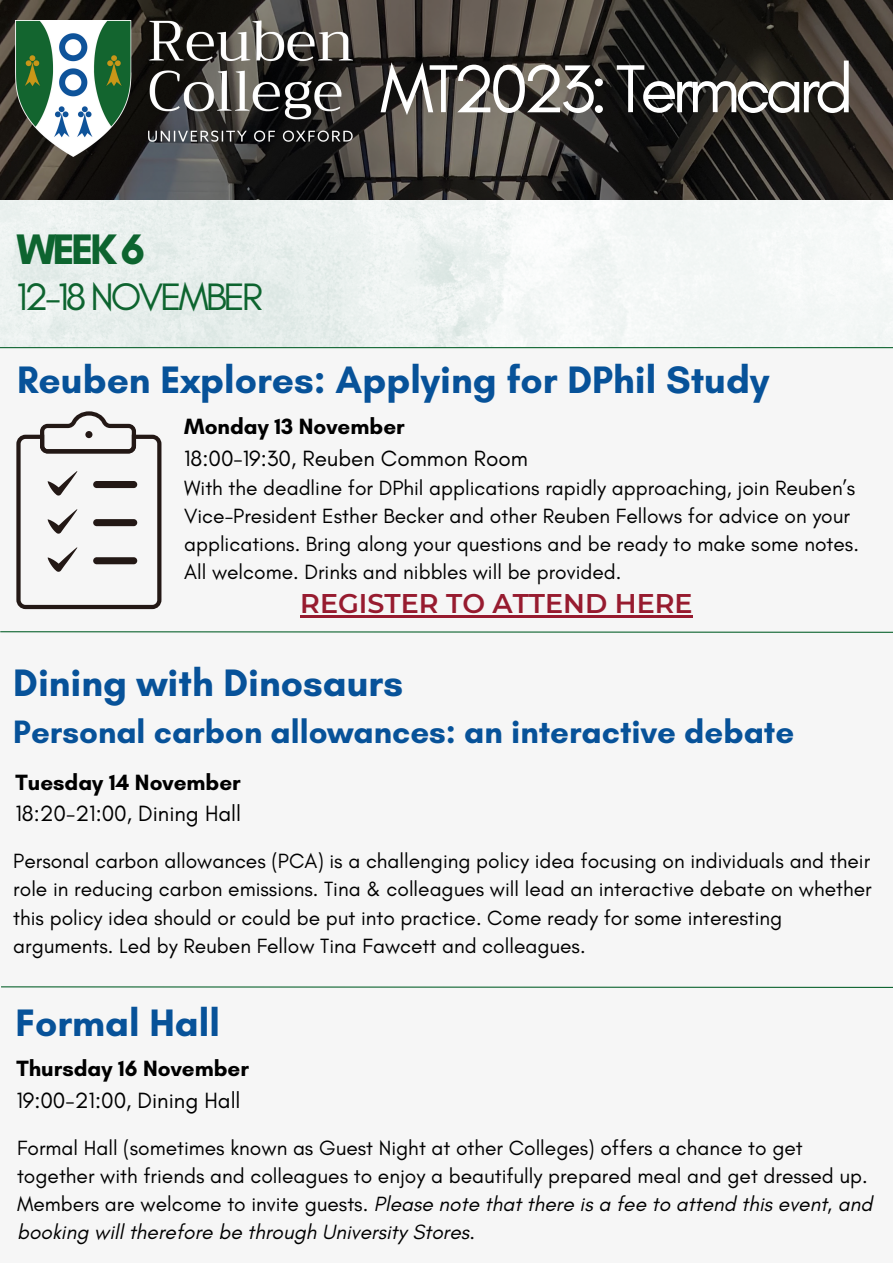
<style>
.page{position:relative;width:893px;height:1264px;background:#fff}
.page>*{position:absolute;margin:0;border:0;box-sizing:border-box;transform-origin:0 0}
.t1{font:69px "Glacial Indifference";letter-spacing:-.08em;color:#fff}
.t2{font:700 43.5px "Glacial Indifference";color:#0d642f}
.t3{font:700 39px "Glacial Indifference";color:#075299}
.t4{font:39px "Glacial Indifference";letter-spacing:-.08em;color:#0d642f}
.t5{font:700 33px "Glacial Indifference";color:#075299}
.t6{font:600 27px "Montserrat";color:#971b2f}
.t7{font:22.5px "Glacial Indifference";color:#000}
.t8{font:700 22.5px "Glacial Indifference";color:#000}
.t9{font:21px/28px "Glacial Indifference";color:#000}
.s1{font-style:italic}
</style>
<div class="page">
<div style="left:0;top:0;width:892px;height:1262px;background:#f6f6f6"></div>
<img style="left:0;top:0;width:892px;height:347px">
<hr style="left:0;top:347px;width:892px;height:1px;background:#0d642f">
<img style="left:15px;top:20px;width:338px;height:136px">
<svg style="left:0;top:631px;width:892px;height:2px;background:#71a385"></svg>
<svg style="left:1px;top:986px;width:891px;height:2px;background:#71a385"></svg>
<svg style="left:16px;top:411px;width:145px;height:198px"></svg>
<div style="left:93px;top:557px;width:44px;height:7px;background:#231815;border-radius:4px"></div>
<hr style="left:300px;top:615px;width:392px;height:2px;background:#971b2f">
<p class="t2" style="left:16px;top:222px;width:130px">WEEK 6</p>
<p class="t4" style="left:16px;top:273px;width:248px">12-18 NOVEMBER</p>
<p class="t1" style="left:380px;top:47px;width:475px">MT2023: Termcard</p>
<p class="t3" style="left:17px;top:356px;width:753px">Reuben Explores: Applying for DPhil Study</p>
<p class="t8" style="left:184px;top:413px;width:222px">Monday 13 November</p>
<p class="t7" style="left:184px;top:444px;width:345px">18:00-19:30, Reuben Common Room</p>
<p class="t9" style="left:184px;top:473px;width:676px">With the deadline for DPhil applications rapidly approaching, join Reuben’s Vice-President Esther Becker and other Reuben Fellows for advice on your applications. Bring along your questions and be ready to make some notes.<br>All welcome. Drinks and nibbles will be provided.</p>
<p class="t6" style="left:300px;top:587px;width:394px">REGISTER TO ATTEND HERE</p>
<p class="t3" style="left:13px;top:658px;width:391px">Dining with Dinosaurs</p>
<p class="t5" style="left:13px;top:712px;width:782px">Personal carbon allowances: an interactive debate</p>
<p class="t8" style="left:15px;top:768px;width:227px">Tuesday 14 November</p>
<p class="t7" style="left:15px;top:799px;width:227px">18:20-21:00, Dining Hall</p>
<p class="t9" style="left:13px;top:847px;width:860px">Personal carbon allowances (PCA) is a challenging policy idea focusing on individuals and their role in reducing carbon emissions. Tina &amp; colleagues will lead an interactive debate on whether this policy idea should or could be put into practice. Come ready for some interesting arguments. Led by Reuben Fellow Tina Fawcett and colleagues.</p>
<p class="t3" style="left:15px;top:999px;width:206px">Formal Hall</p>
<p class="t8" style="left:16px;top:1054px;width:234px">Thursday 16 November</p>
<p class="t7" style="left:16px;top:1086px;width:226px">19:00-21:00, Dining Hall</p>
<p class="t9" style="left:17px;top:1133px;width:856px">Formal Hall (sometimes known as Guest Night at other Colleges) offers a chance to get together with friends and colleagues to enjoy a beautifully prepared meal and get dressed up.<br>Members are welcome to invite guests. <span class="s1">Please note that there is a fee to attend this event, and booking will therefore be through University Stores.</span></p>
</div>
